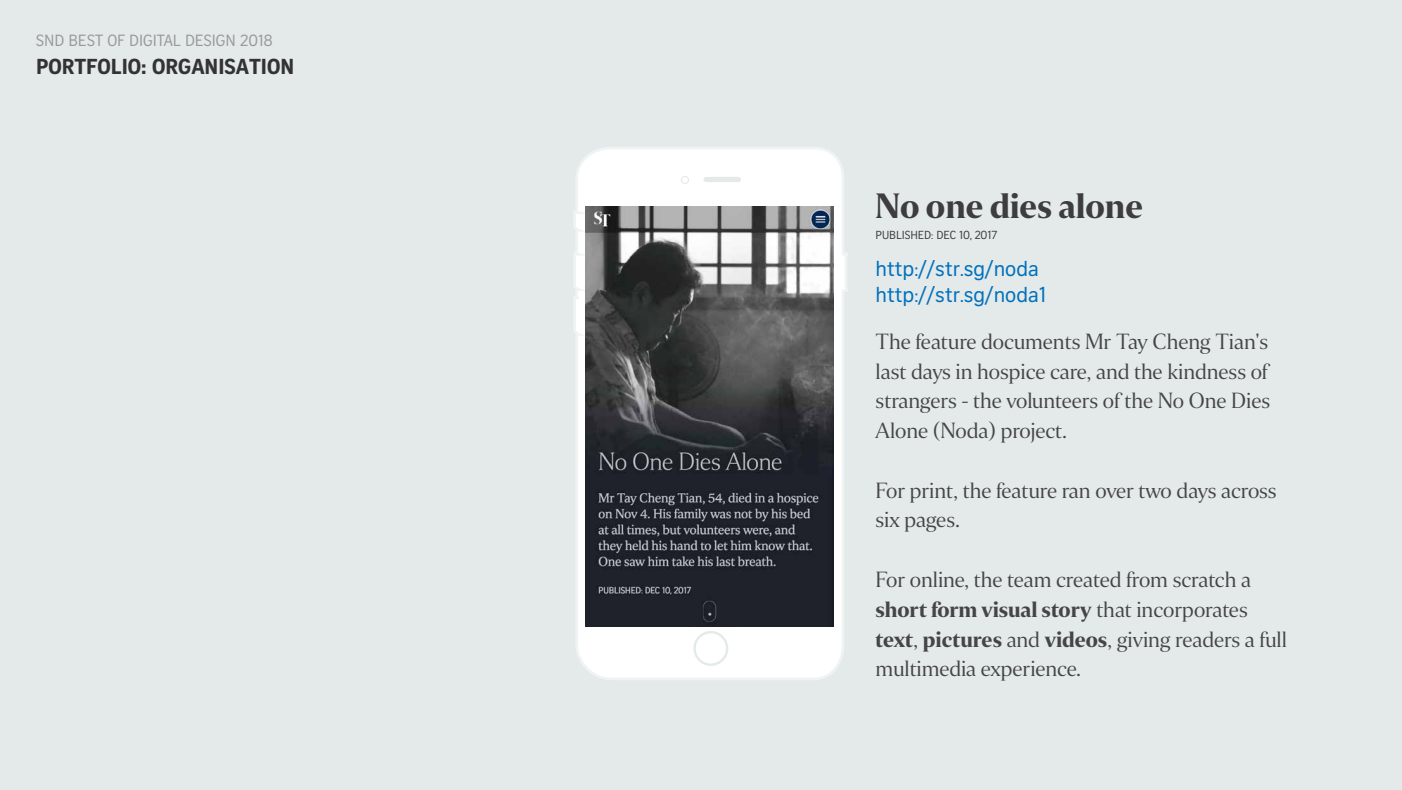
<style>
.page{position:relative;width:1402px;height:790px;background:#fff}
.page>*{position:absolute;margin:0;border:0;box-sizing:border-box;transform-origin:0 0}
.t1{font:35px "Selane ST Fifty";color:#3d3d3d}
.t2{font:21.88px/29.8px "Selane ST Ten";color:#454545}
.t3{font:21.88px "Selane ST Fifty";color:#454545}
.t4{font:21px/25.2px "Curator Head ST Regular";color:#0071bc}
.t5{font:21px "Curator Head ST Bold";color:#333}
.t6{font:15.75px "Curator Head ST Regular";color:#999}
.t7{font:11.29px "Curator Head ST Regular";color:#3d3d3d}
.s1{font-family:"Selane ST Ten"}
.s2{font-family:"Selane ST Fifty"}
</style>
<div class="page">
<div style="left:0;top:0;width:1402px;height:789px;background:#e4e9ea"></div>
<svg style="left:574px;top:147px;width:274px;height:533px"></svg>
<svg style="left:693px;top:630px;width:35px;height:35px"></svg>
<svg style="left:681px;top:176px;width:8px;height:8px"></svg>
<div style="left:703px;top:177px;width:38px;height:5px;background:#e4e9ea;border-radius:3px"></div>
<img style="left:585px;top:207px;width:248px;height:419px">
<p class="t6" style="left:36px;top:32px;width:238px">SND BEST OF DIGITAL DESIGN 2018</p>
<p class="t5" style="left:36px;top:53px;width:260px">PORTFOLIO: ORGANISATION</p>
<h1 class="t1" style="left:875px;top:186px;width:269px">No one dies alone</h1>
<p class="t7" style="left:875px;top:229px;width:123px">PUBLISHED: DEC 10, 2017</p>
<p class="t4" style="left:875px;top:256px;width:172px">http://str.sg/noda http://str.sg/noda1</p>
<p class="t2" style="left:875px;top:326px;width:396px;text-align:justify">The feature documents Mr Tay Cheng Tian's last days in hospice care, and the kindness of strangers - the volunteers of the No One Dies Alone (Noda) project.</p>
<p class="t2" style="left:875px;top:475px;width:402px">For print, the feature ran over two days across six pages.</p>
<p class="t2" style="left:875px;top:564px;width:377px">For online, the team created from scratch a</p>
<p class="t3" style="left:875px;top:596px;width:374px">short form visual story <span class="s1">that incorporates</span></p>
<p class="t2" style="left:875px;top:623px;width:413px"><span class="s2">text</span>, <span class="s2">pictures</span> and <span class="s2">videos</span>, giving readers a full multimedia experience.</p>
</div>
